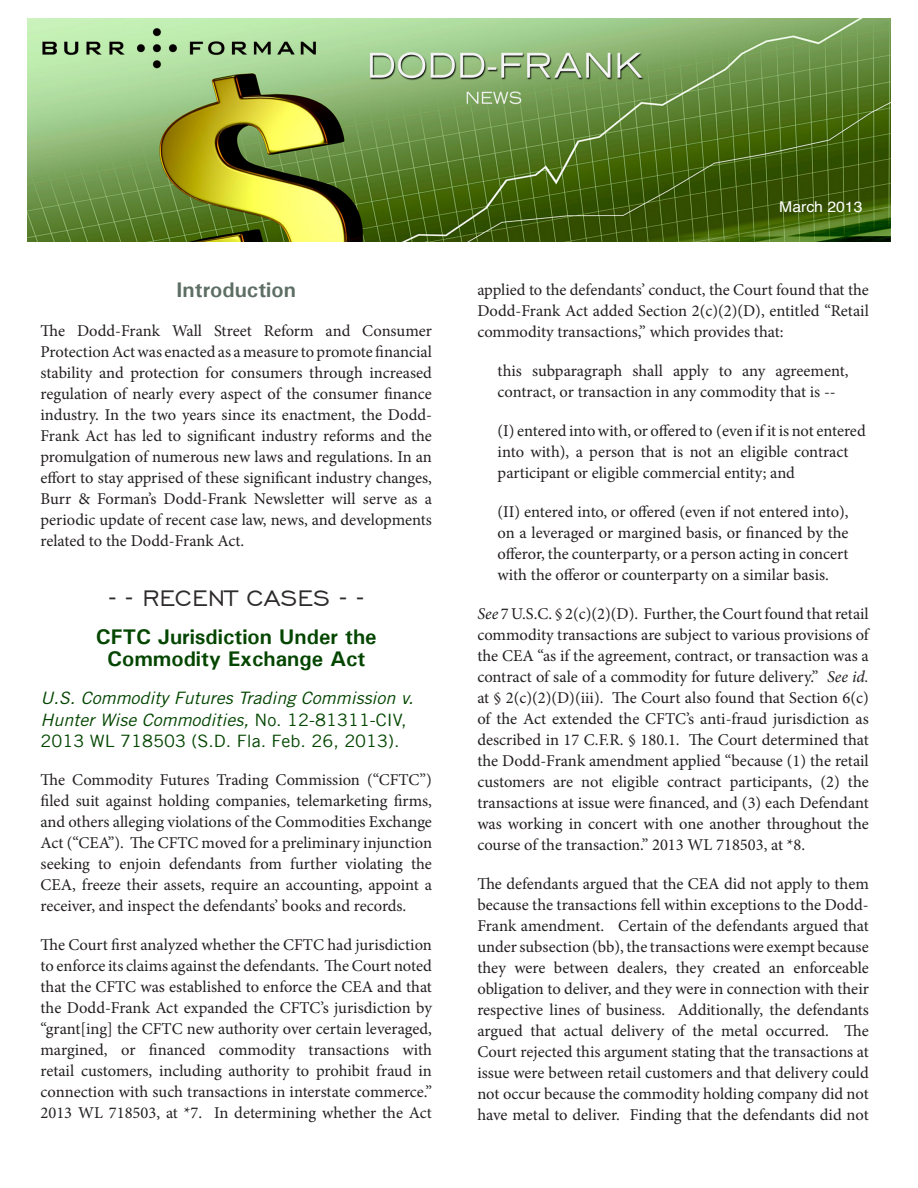
<style>
.page{position:relative;width:918px;height:1188px;background:#fff}
.page>*{position:absolute;margin:0;border:0;box-sizing:border-box;transform-origin:0 0}
.Section{font:28.5px "Engravers Gothic BT";color:#2e2b2c}
.Case_Header{font:700 21.15px/21.8px "Univers";color:#044600;text-align:center}
.News{font:700 21.15px "Univers";color:#5d6e65}
.Case{font:italic 17.1px/21.8px "Trade Gothic LT Std";color:#044600;scale:1.05 1}
.BF_Body_Single{font:16.5px/21px "Minion Pro";color:#231f20;text-align:justify}
.t1{font:14.85px "Helvetica";color:#fff;scale:1.06 1}
.s1{font-family:"Trade Gothic LT";font-style:normal}
.s2{font-style:italic}
</style>
<div class="page">
<img style="left:27px;top:18px;width:864px;height:224px">
<p class="News" style="left:177px;top:277px;width:121px">Introduction</p>
<p class="BF_Body_Single" style="left:40px;top:321px;width:393px">The Dodd-Frank Wall Street Reform and Consumer Protection Act was enacted as a measure to promote financial stability and protection for consumers through increased regulation of nearly every aspect of the consumer finance industry. In the two years since its enactment, the Dodd-Frank Act has led to significant industry reforms and the promulgation of numerous new laws and regulations. In an effort to stay apprised of these significant industry changes, Burr &amp; Forman’s Dodd-Frank Newsletter will serve as a periodic update of recent case law, news, and developments related to the Dodd-Frank Act.</p>
<p class="Section" style="left:109px;top:583px;width:257px">- - RECENT CASES - -</p>
<p class="Case_Header" style="left:96px;top:626px;width:282px">CFTC Jurisdiction Under the<br>Commodity Exchange Act</p>
<p class="Case" style="left:40px;top:687px;width:357px">U.S. Commodity Futures Trading Commission v.<br>Hunter Wise Commodities, <span class="s1">No. 12-81311-CIV,<br>2013 WL 718503 (S.D. Fla. Feb. 26, 2013).</span></p>
<p class="BF_Body_Single" style="left:40px;top:769px;width:393px">The Commodity Futures Trading Commission (“CFTC”) filed suit against holding companies, telemarketing firms, and others alleging violations of the Commodities Exchange Act (“CEA”). The CFTC moved for a preliminary injunction seeking to enjoin defendants from further violating the CEA, freeze their assets, require an accounting, appoint a receiver, and inspect the defendants’ books and records.</p>
<p class="BF_Body_Single" style="left:40px;top:934px;width:393px">The Court first analyzed whether the CFTC had jurisdiction to enforce its claims against the defendants. The Court noted that the CFTC was established to enforce the CEA and that the Dodd-Frank Act expanded the CFTC’s jurisdiction by “grant[ing] the CFTC new authority over certain leveraged, margined, or financed commodity transactions with retail customers, including authority to prohibit fraud in connection with such transactions in interstate commerce.” 2013 WL 718503, at *7. In determining whether the Act</p>
<p class="t1" style="left:779px;top:198px;width:80px">March 2013</p>
<p class="BF_Body_Single" style="left:477px;top:279px;width:393px">applied to the defendants’ conduct, the Court found that the Dodd-Frank Act added Section 2(c)(2)(D), entitled “Retail commodity transactions,” which provides that:</p>
<p class="BF_Body_Single" style="left:498px;top:360px;width:353px">this subparagraph shall apply to any agreement, contract, or transaction in any commodity that is --</p>
<p class="BF_Body_Single" style="left:498px;top:420px;width:370px;text-align:left">(I) entered into with, or offered to (even if it is not entered into with), a person that is not an eligible contract participant or eligible commercial entity; and</p>
<p class="BF_Body_Single" style="left:498px;top:501px;width:352px">(II) entered into, or offered (even if not entered into), on a leveraged or margined basis, or financed by the offeror, the counterparty, or a person acting in concert with the offeror or counterparty on a similar basis.</p>
<p class="BF_Body_Single" style="left:477px;top:603px;width:393px"><span class="s2">See</span> 7 U.S.C. § 2(c)(2)(D). Further, the Court found that retail commodity transactions are subject to various provisions of the CEA “as if the agreement, contract, or transaction was a contract of sale of a commodity for future delivery.” <span class="s2">See id. </span>at § 2(c)(2)(D)(iii). The Court also found that Section 6(c) of the Act extended the CFTC’s anti-fraud jurisdiction as described in 17 C.F.R. § 180.1. The Court determined that the Dodd-Frank amendment applied “because (1) the retail customers are not eligible contract participants, (2) the transactions at issue were financed, and (3) each Defendant was working in concert with one another throughout the course of the transaction.” 2013 WL 718503, at *8.</p>
<p class="BF_Body_Single" style="left:477px;top:873px;width:393px">The defendants argued that the CEA did not apply to them because the transactions fell within exceptions to the Dodd-Frank amendment. Certain of the defendants argued that under subsection (bb), the transactions were exempt because they were between dealers, they created an enforceable obligation to deliver, and they were in connection with their respective lines of business. Additionally, the defendants argued that actual delivery of the metal occurred. The Court rejected this argument stating that the transactions at issue were between retail customers and that delivery could not occur because the commodity holding company did not have metal to deliver. Finding that the defendants did not</p>
</div>
